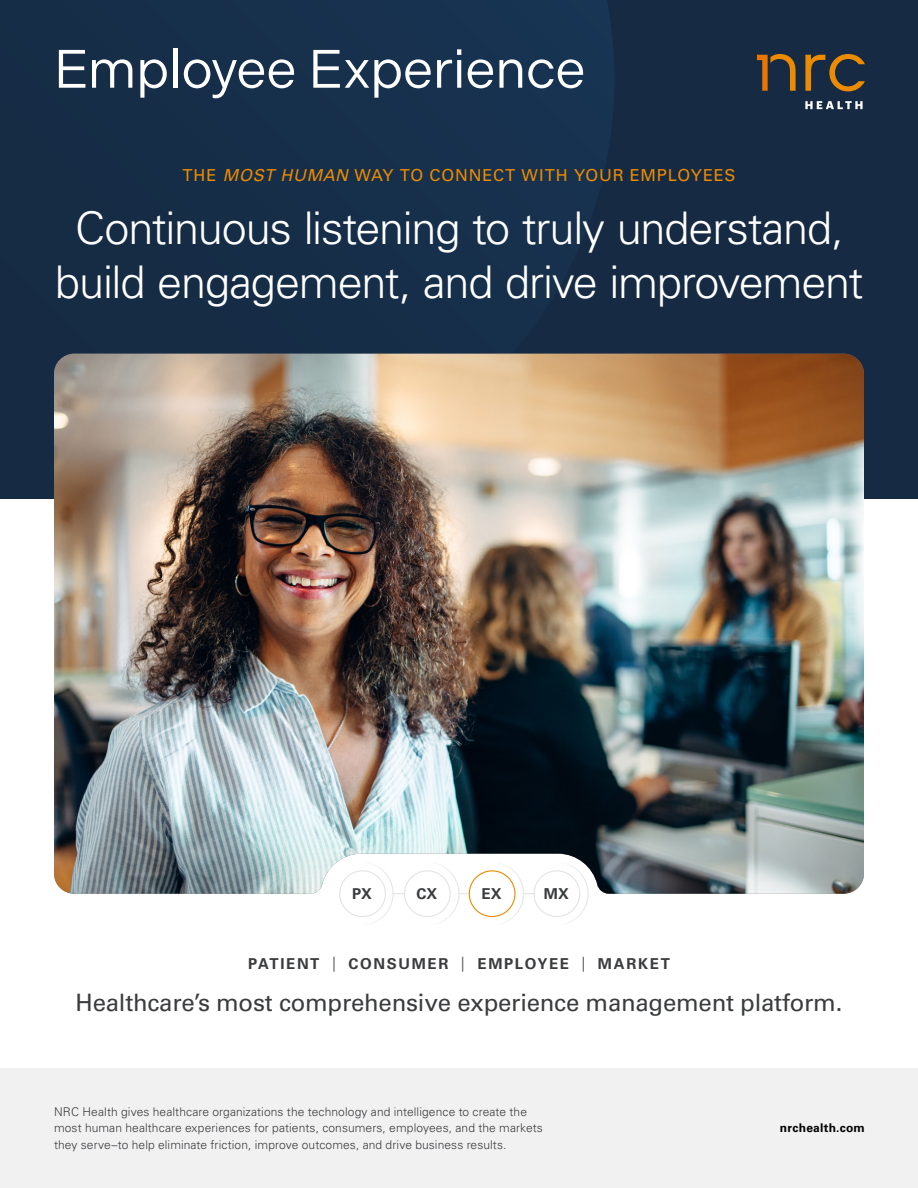
<style>
.page{position:relative;width:918px;height:1188px;background:#fff}
.page>*{position:absolute;margin:0;border:0;box-sizing:border-box;transform-origin:0 0}
.t1{font:54px "Indivisible";letter-spacing:-.015em;color:#fff}
.t2{font:300 45px/54px "Univers LT Std";letter-spacing:-.025em;color:#fff;text-align:center}
.t3{font:24px "Univers LT Std";letter-spacing:-.01em;color:#3b3c3e}
.t4{font:16.5px "Univers LT Std";letter-spacing:.05em;color:#ed8b00}
.t5{font:700 15px "Univers LT Std";letter-spacing:.11em;color:#3b3c3e}
.t6{font:300 12px/16.8px "Univers LT Std";letter-spacing:.01em;color:#3b3c3e}
.t7{font:700 12px "Univers LT Std";letter-spacing:.02em;color:#000}
.s1{font-style:italic}
.s2{font-weight:300}
</style>
<div class="page">
<div style="left:0;top:1068px;width:918px;height:120px;background:#f1f1f2"></div>
<svg style="left:367px;top:894px;width:27px;height:28px"></svg>
<svg style="left:432px;top:894px;width:38px;height:28px"></svg>
<svg style="left:491px;top:894px;width:34px;height:29px"></svg>
<svg style="left:561px;top:894px;width:28px;height:28px"></svg>
<div style="left:0;top:0;width:918px;height:499px;background:#162b43"></div>
<svg style="left:71px;top:0;width:543px;height:354px"></svg>
<svg style="left:805px;top:101px;width:58px;height:8px"></svg>
<svg style="left:805px;top:54px;width:60px;height:37px"></svg>
<svg style="left:757px;top:54px;width:39px;height:37px"></svg>
<img style="left:54px;top:354px;width:810px;height:540px">
<div style="left:404px;top:870px;width:47px;height:47px;border:1px solid #e3e4e4;border-radius:50%"></div>
<div style="left:469px;top:871px;width:46px;height:46px;background:#fff;border-radius:50%"></div>
<div style="left:469px;top:870px;width:47px;height:47px;border:1px solid #ed8b00;border-radius:50%"></div>
<div style="left:533px;top:870px;width:47px;height:47px;border:1px solid #e3e4e4;border-radius:50%"></div>
<div style="left:339px;top:870px;width:47px;height:47px;border:1px solid #e3e4e4;border-radius:50%"></div>
<h1 class="t1" style="left:54px;top:38px;width:533px">Employee Experience</h1>
<h3 class="t4" style="left:182px;top:165px;width:555px">THE <span class="s1">MOST HUMAN</span> WAY TO CONNECT WITH YOUR EMPLOYEES</h3>
<h2 class="t2" style="left:55px;top:201px;width:810px">Continuous listening to truly understand, build engagement, and drive improvement</h2>
<p class="t5" style="left:352px;top:885px;width:21px">PX</p>
<p class="t5" style="left:416px;top:885px;width:22px">CX</p>
<p class="t5" style="left:482px;top:885px;width:21px">EX</p>
<p class="t5" style="left:544px;top:885px;width:26px">MX</p>
<p class="t5" style="left:248px;top:955px;width:423px">PATIENT <span class="s2">|</span> CONSUMER <span class="s2">|</span> EMPLOYEE <span class="s2">|</span> MARKET</p>
<h3 class="t3" style="left:76px;top:989px;width:768px">Healthcare’s most comprehensive experience management platform.</h3>
<p class="t6" style="left:54px;top:1103px;width:490px">NRC Health gives healthcare organizations the technology and intelligence to create the most human healthcare experiences for patients, consumers, employees, and the markets they serve–to help eliminate friction, improve outcomes, and drive business results.</p>
<p class="t7" style="left:780px;top:1121px;width:87px">nrchealth.com</p>
</div>
